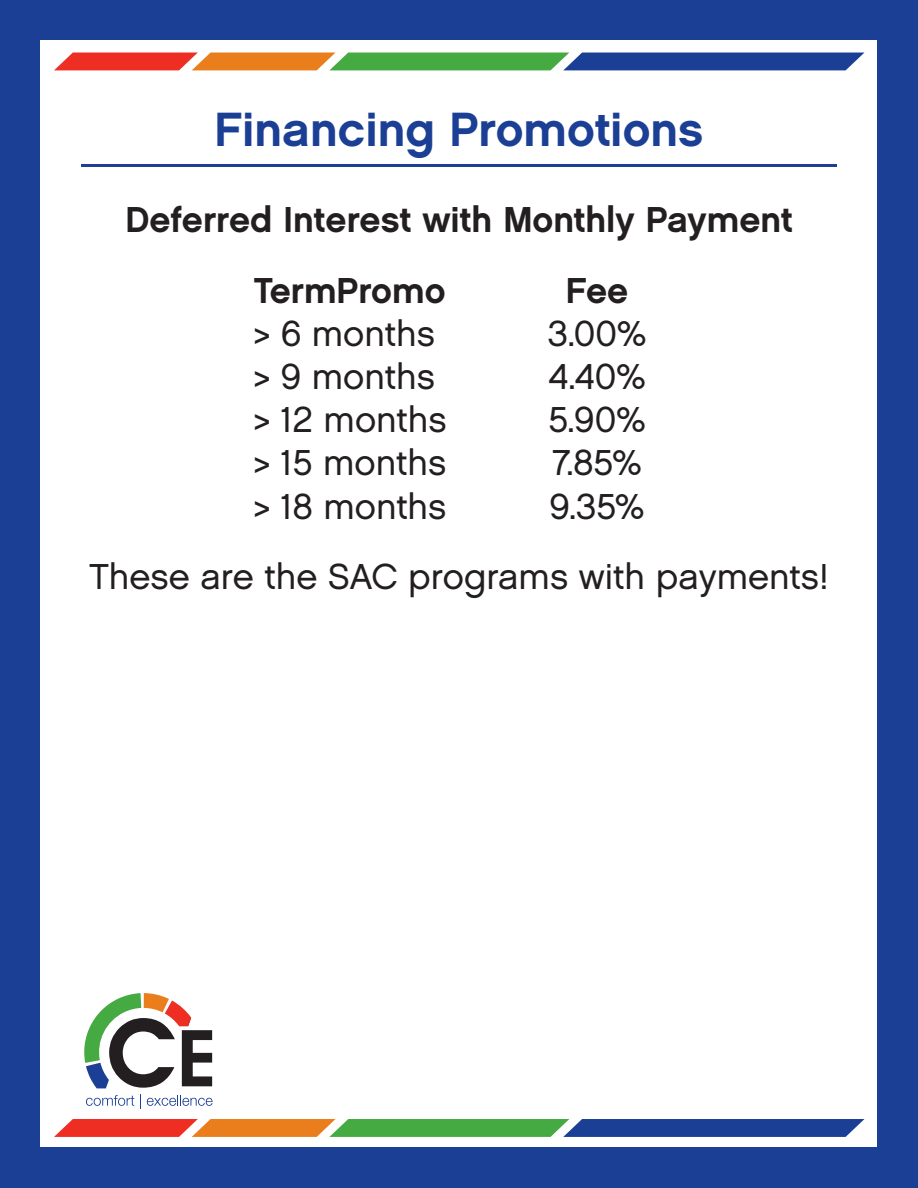
<style>
.page{position:relative;width:918px;height:1188px;background:#1b3f94}
.page>*{position:absolute;margin:0;border:0;box-sizing:border-box;transform-origin:0 0}
.heading{font:48px "Chalet New York Nineteen Sixty";color:#1b3f94}
.body{font:36px "Chalet London Nineteen Sixty";color:#231f20}
.body-2{font:36px "Chalet New York Nineteen Sixty";color:#231f20}
</style>
<div class="page">
<div style="left:40px;top:40px;width:838px;height:1108px;background:#fff"></div>
<svg style="left:84px;top:993px;width:128px;height:95px"></svg>
<svg style="left:86px;top:1095px;width:48px;height:11px"></svg>
<svg style="left:140px;top:1094px;width:1px;height:15px"></svg>
<svg style="left:147px;top:1095px;width:66px;height:11px"></svg>
<svg style="left:54px;top:53px;width:810px;height:17px;background:#777061"></svg>
<svg style="left:54px;top:1119px;width:810px;height:18px;background:#777161"></svg>
<hr style="left:81px;top:164px;width:756px;height:3px;background:#1b3f94">
<p class="heading" style="left:215px;top:100px;width:490px">Financing Promotions</p>
<p class="body-2" style="left:126px;top:198px;width:668px">Deferred Interest with Monthly Payment</p>
<p class="body-2" style="left:254px;top:268px;width:193px">TermPromo</p>
<p class="body-2" style="left:566px;top:268px;width:64px">Fee</p>
<p class="body" style="left:254px;top:311px;width:183px">&gt; 6 months</p>
<p class="body" style="left:548px;top:311px;width:100px">3.00%</p>
<p class="body" style="left:254px;top:354px;width:183px">&gt; 9 months</p>
<p class="body" style="left:548px;top:354px;width:99px">4.40%</p>
<p class="body" style="left:254px;top:398px;width:194px">&gt; 12 months</p>
<p class="body" style="left:548px;top:398px;width:99px">5.90%</p>
<p class="body" style="left:254px;top:441px;width:194px">&gt; 15 months</p>
<p class="body" style="left:552px;top:441px;width:91px">7.85%</p>
<p class="body" style="left:254px;top:484px;width:194px">&gt; 18 months</p>
<p class="body" style="left:550px;top:484px;width:96px">9.35%</p>
<p class="body" style="left:89px;top:554px;width:741px">These are the SAC programs with payments!</p>
</div>
